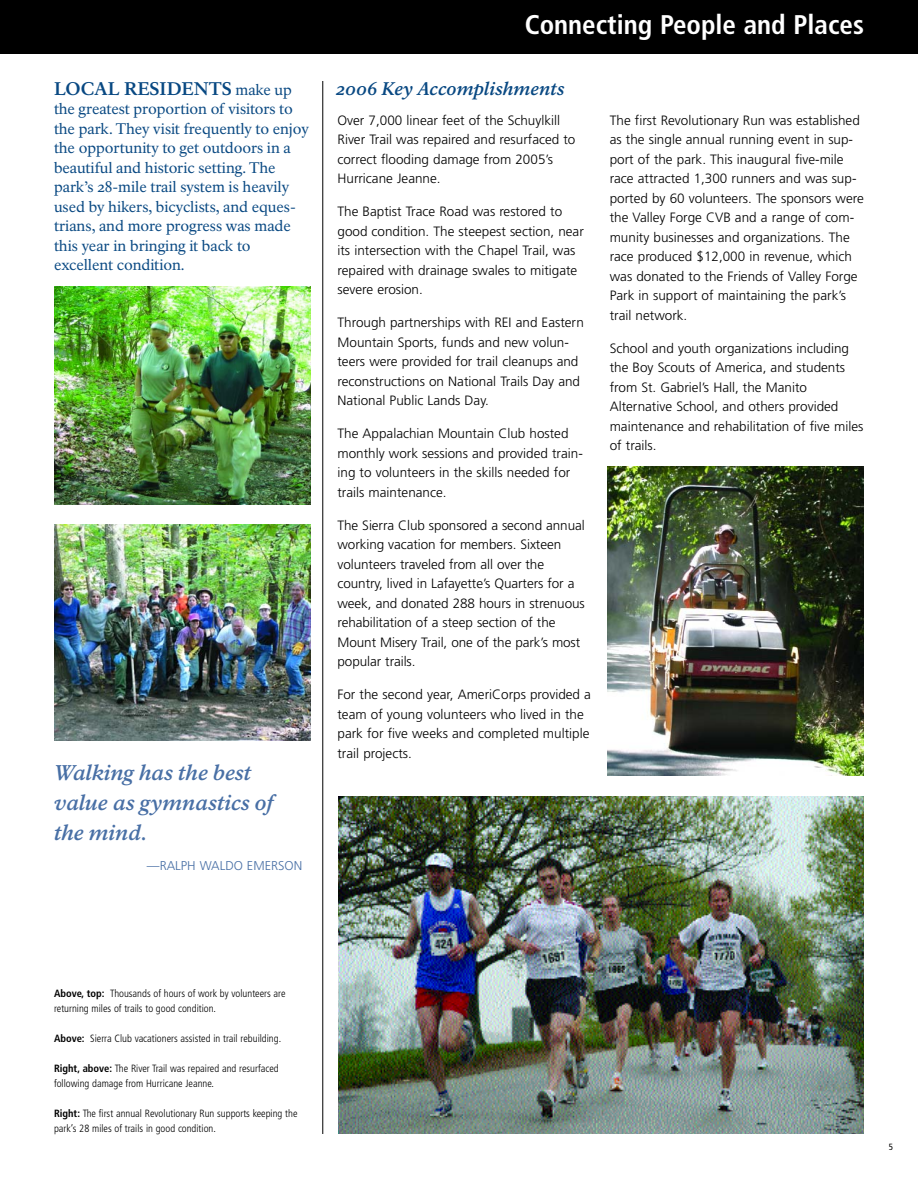
<style>
.page{position:relative;width:918px;height:1188px;background:#fff}
.page>*{position:absolute;margin:0;border:0;box-sizing:border-box;transform-origin:0 0}
.t1{font:700 condensed 27px "Frutiger";color:#fff}
.t2{font:italic 700 21px/30px "NPS Rawlinson";color:#486fa5}
.t3{font:italic 700 18px "NPS Rawlinson";color:#084882}
.t4{font:700 18px "NPS Rawlinson";color:#084882}
.t5{font:15px/19.5px "NPS Rawlinson";color:#084882}
.t6{font:300 13.5px/19.5px "Frutiger";color:#000}
.t7{font:300 12.75px "Frutiger";color:#486fa5}
.t8{font:300 condensed 10.5px/15px "Frutiger";color:#000}
.t9{font:condensed 9px "Frutiger";color:#000}
.s1{font-weight:400;font-size:15px}
.s2{font-weight:700}
</style>
<div class="page">
<div style="left:0;top:0;width:918px;height:54px;background:#000"></div>
<img style="left:608px;top:467px;width:256px;height:309px">
<hr style="left:323px;top:81px;width:1px;height:1053px;background:#000">
<img style="left:339px;top:796px;width:525px;height:338px">
<img style="left:54px;top:287px;width:256px;height:218px">
<img style="left:54px;top:524px;width:256px;height:216px">
<h1 class="t1" style="left:525px;top:14px;width:341px">Connecting People and Places</h1>
<h3 class="t3" style="left:336px;top:82px;width:230px">2006 Key Accomplishments</h3>
<h3 class="t4" style="left:54px;top:81px;width:239px">LOCAL RESIDENTS <span class="s1">make up</span></h3>
<p class="t5" style="left:54px;top:100px;width:257px">the greatest proportion of visitors to the park. They visit frequently to enjoy the opportunity to get outdoors in a beautiful and historic setting. The park’s 28-mile trail system is heavily used by hikers, bicyclists, and eques&shy;trians, and more progress was made this year in bringing it back to excellent condition.</p>
<p class="t6" style="left:338px;top:111px;width:240px">Over 7,000 linear feet of the Schuylkill River Trail was repaired and resurfaced to correct flooding damage from 2005’s Hurricane Jeanne.</p>
<p class="t6" style="left:338px;top:203px;width:248px">The Baptist Trace Road was restored to good condition. The steepest section, near its intersection with the Chapel Trail, was repaired with drainage swales to mitigate severe erosion.</p>
<p class="t6" style="left:338px;top:314px;width:248px">Through partnerships with REI and Eastern Mountain Sports, funds and new volun&shy;teers were provided for trail cleanups and reconstructions on National Trails Day and National Public Lands Day.</p>
<p class="t6" style="left:338px;top:425px;width:247px">The Appalachian Mountain Club hosted monthly work sessions and provided train&shy;ing to volunteers in the skills needed for trails maintenance.</p>
<p class="t6" style="left:338px;top:516px;width:249px">The Sierra Club sponsored a second annual working vacation for members. Sixteen volunteers traveled from all over the country, lived in Lafayette’s Quarters for a week, and donated 288 hours in strenuous rehabilitation of a steep section of the Mount Misery Trail, one of the park’s most popular trails.</p>
<p class="t6" style="left:338px;top:686px;width:255px">For the second year, AmeriCorps provided a team of young volunteers who lived in the park for five weeks and completed multiple trail projects.</p>
<h2 class="t2" style="left:54px;top:760px;width:221px">Walking has the best value as gymnastics of the mind.</h2>
<p class="t7" style="left:147px;top:861px;width:157px">—RALPH WALDO EMERSON</p>
<p class="t6" style="left:610px;top:111px;width:256px">The first Revolutionary Run was established as the single annual running event in sup&shy;port of the park. This inaugural five-mile race attracted 1,300 runners and was sup&shy;ported by 60 volunteers. The sponsors were the Valley Forge CVB and a range of com&shy;munity businesses and organizations. The race produced $12,000 in revenue, which was donated to the Friends of Valley Forge Park in support of maintaining the park’s trail network.</p>
<p class="t6" style="left:610px;top:339px;width:255px">School and youth organizations including the Boy Scouts of America, and students from St. Gabriel’s Hall, the Manito Alternative School, and others provided maintenance and rehabilitation of five miles of trails.</p>
<p class="t8" style="left:54px;top:986px;width:233px"><span class="s2">Above, top:</span> Thousands of hours of work by volunteers are returning miles of trails to good condition.</p>
<p class="t8" style="left:54px;top:1031px;width:229px"><span class="s2">Above:</span> Sierra Club vacationers assisted in trail rebuilding.</p>
<p class="t8" style="left:54px;top:1061px;width:226px"><span class="s2">Right, above:</span> The River Trail was repaired and resurfaced following damage from Hurricane Jeanne.</p>
<p class="t8" style="left:54px;top:1106px;width:245px"><span class="s2">Right:</span> The first annual Revolutionary Run supports keeping the park’s 28 miles of trails in good condition.</p>
<p class="t9" style="left:889px;top:1143px;width:6px">5</p>
</div>
